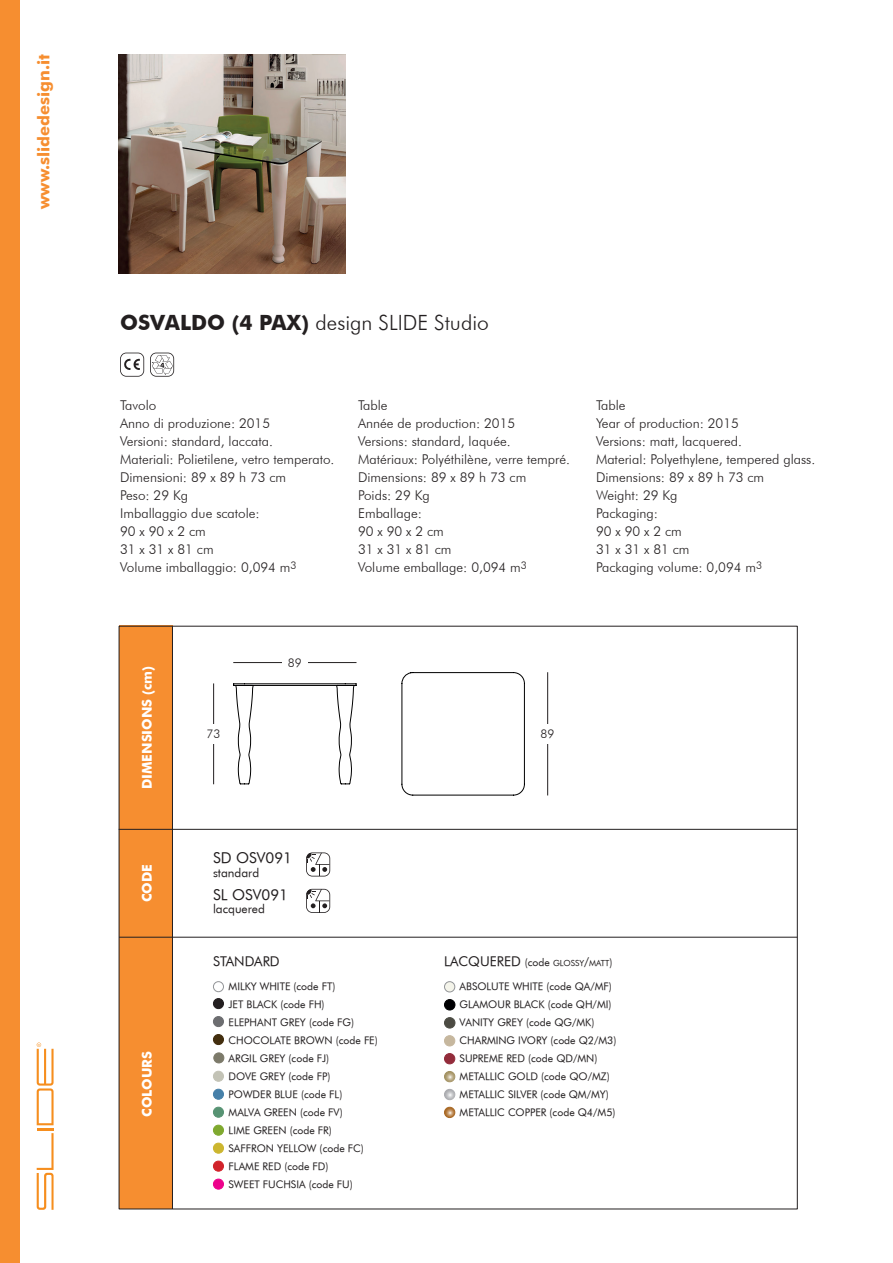
<style>
.page{position:relative;width:893px;height:1263px;background:#fff}
.page>*{position:absolute;margin:0;border:0;box-sizing:border-box;transform-origin:0 0}
.t1{font:300 21px "Futura BT";color:#231f20}
.t2{font:700 16.5px "Futura BT";color:#f68e30}
.t3{font:15px "Futura Book BT";color:#231f20}
.t4{font:300 13.5px/18px "Futura BT";color:#231f20}
.t5{font:700 13.5px "Futura BT";color:#fff}
.t6{font:13.5px "Futura Book BT";color:#231f20}
.t7{font:12px "Futura Book BT";color:#231f20}
.t8{font:300 12px "Futura BT";color:#231f20}
.t9{font:10.5px/18px "Futura Book BT";color:#231f20}
.t10{font:8.4px "Futura Book BT";color:#231f20}
.s1{font-weight:700}
.s2{font-size:13.5px}
.s3{font-size:10.5px}
.s4{font-size:12px}
</style>
<div class="page">
<div style="left:0;top:0;width:20px;height:1263px;background:#f68e30"></div>
<div style="left:119px;top:626px;width:53px;height:583px;background:#f68e30"></div>
<hr style="left:119px;top:829px;width:678px;height:1px;background:#231f20">
<hr style="left:172px;top:626px;width:1px;height:583px;background:#231f20">
<hr style="left:119px;top:937px;width:678px;height:1px;background:#231f20">
<svg style="left:306px;top:852px;width:24px;height:24px"></svg>
<svg style="left:306px;top:889px;width:24px;height:24px"></svg>
<svg style="left:37px;top:1042px;width:17px;height:168px"></svg>
<div style="left:444px;top:982px;width:11px;height:10px;background:#f4f4ea;border-radius:50%"></div>
<div style="left:444px;top:981px;width:11px;height:11px;border:1px solid #939598;border-radius:50%"></div>
<div style="left:444px;top:1017px;width:11px;height:11px;background:#4c4b43;border-radius:50%"></div>
<div style="left:444px;top:1017px;width:11px;height:11px;border:1px solid #4c4c44;border-radius:50%"></div>
<div style="left:444px;top:1036px;width:11px;height:10px;background:#c6b79e;border-radius:50%"></div>
<div style="left:444px;top:1035px;width:11px;height:11px;border:1px solid #c6b79e;border-radius:50%"></div>
<div style="left:444px;top:1053px;width:11px;height:11px;background:#932c3b;border-radius:50%"></div>
<div style="left:444px;top:1053px;width:11px;height:11px;border:1px solid #932c3b;border-radius:50%"></div>
<svg style="left:444px;top:1071px;width:11px;height:11px"></svg>
<div style="left:444px;top:1071px;width:11px;height:11px;border:1px solid #fff;border-radius:50%"></div>
<svg style="left:444px;top:1089px;width:11px;height:11px"></svg>
<div style="left:444px;top:1089px;width:11px;height:11px;border:1px solid #fff;border-radius:50%"></div>
<svg style="left:444px;top:1107px;width:11px;height:10px"></svg>
<div style="left:444px;top:1107px;width:11px;height:11px;border:1px solid #a86824;border-radius:50%"></div>
<div style="left:444px;top:999px;width:11px;height:11px;background:#000002;border-radius:50%"></div>
<div style="left:444px;top:999px;width:11px;height:11px;border:1px solid #000002;border-radius:50%"></div>
<div style="left:213px;top:1107px;width:10px;height:10px;background:#579373;border-radius:50%"></div>
<div style="left:213px;top:1107px;width:11px;height:10px;border:1px solid #579373;border-radius:50%"></div>
<div style="left:213px;top:1161px;width:10px;height:10px;background:#d1232a;border-radius:50%"></div>
<div style="left:213px;top:1161px;width:11px;height:10px;border:1px solid #d1232a;border-radius:50%"></div>
<div style="left:213px;top:981px;width:11px;height:11px;border:1px solid #939598;border-radius:50%"></div>
<div style="left:213px;top:998px;width:10px;height:10px;background:#231f20;border-radius:50%"></div>
<div style="left:213px;top:998px;width:11px;height:11px;border:1px solid #231f20;border-radius:50%"></div>
<div style="left:213px;top:1016px;width:10px;height:10px;background:#6c6d70;border-radius:50%"></div>
<div style="left:213px;top:1016px;width:11px;height:11px;border:1px solid #6c6d70;border-radius:50%"></div>
<div style="left:213px;top:1034px;width:10px;height:10px;background:#432e0e;border-radius:50%"></div>
<div style="left:213px;top:1034px;width:11px;height:11px;border:1px solid #432e0e;border-radius:50%"></div>
<div style="left:214px;top:1053px;width:10px;height:10px;background:#7c7a6a;border-radius:50%"></div>
<div style="left:213px;top:1052px;width:11px;height:11px;border:1px solid #7c7a6a;border-radius:50%"></div>
<div style="left:213px;top:1071px;width:10px;height:10px;background:#c3c3b6;border-radius:50%"></div>
<div style="left:213px;top:1071px;width:11px;height:11px;border:1px solid #c3c3b6;border-radius:50%"></div>
<div style="left:213px;top:1089px;width:10px;height:10px;background:#4680a9;border-radius:50%"></div>
<div style="left:213px;top:1089px;width:11px;height:11px;border:1px solid #4680a9;border-radius:50%"></div>
<div style="left:213px;top:1143px;width:10px;height:10px;background:#ccb62f;border-radius:50%"></div>
<div style="left:213px;top:1143px;width:11px;height:10px;border:1px solid #ccb62f;border-radius:50%"></div>
<div style="left:213px;top:1125px;width:10px;height:10px;background:#7fa92f;border-radius:50%"></div>
<div style="left:213px;top:1125px;width:11px;height:10px;border:1px solid #7fa92f;border-radius:50%"></div>
<div style="left:213px;top:1179px;width:10px;height:10px;background:#ed028c;border-radius:50%"></div>
<div style="left:213px;top:1179px;width:11px;height:10px;border:1px solid #ed028c;border-radius:50%"></div>
<svg style="left:120px;top:353px;width:24px;height:24px"></svg>
<svg style="left:150px;top:353px;width:24px;height:24px"></svg>
<svg style="left:401px;top:672px;width:124px;height:124px"></svg>
<svg style="left:233px;top:662px;width:124px;height:123px"></svg>
<hr style="left:213px;top:683px;width:1px;height:101px;background:#231f20">
<div style="left:201px;top:725px;width:25px;height:19px;background:#fff"></div>
<hr style="left:233px;top:662px;width:123px;height:1px;background:#231f20">
<div style="left:282px;top:653px;width:26px;height:19px;background:#fff"></div>
<hr style="left:547px;top:672px;width:1px;height:123px;background:#231f20">
<div style="left:535px;top:724px;width:25px;height:19px;background:#fff"></div>
<img style="left:119px;top:54px;width:227px;height:219px">
<p class="t2" style="left:34px;top:209px;width:156px;rotate:-90deg">www.slidedesign.it</p>
<h1 class="t1" style="left:120px;top:310px;width:370px"><span class="s1">OSVALDO (4 PAX)</span> design SLIDE Studio</h1>
<p class="t4" style="left:120px;top:396px;width:216px">Tavolo<br>Anno di produzione: 2015<br>Versioni: standard, laccata.<br>Materiali: Polietilene, vetro temperato.<br>Dimensioni: 89 x 89 h 73 cm<br>Peso: 29 Kg<br>Imballaggio due scatole:<br>90 x 90 x 2 cm<br>31 x 31 x 81 cm<br>Volume imballaggio: 0,094 m<sup>3</sup></p>
<p class="t4" style="left:358px;top:396px;width:213px">Table<br>Année de production: 2015<br>Versions: standard, laquée.<br>Matériaux: Polyéthilène, verre tempré.<br>Dimensions: 89 x 89 h 73 cm<br>Poids: 29 Kg<br>Emballage:<br>90 x 90 x 2 cm<br>31 x 31 x 81 cm<br>Volume emballage: 0,094 m<sup>3</sup></p>
<p class="t4" style="left:596px;top:396px;width:221px">Table<br>Year of production: 2015<br>Versions: matt, lacquered.<br>Material: Polyethylene, tempered glass.<br>Dimensions: 89 x 89 h 73 cm<br>Weight: 29 Kg<br>Packaging:<br>90 x 90 x 2 cm<br>31 x 31 x 81 cm<br>Packaging volume: 0,094 m<sup>3</sup></p>
<p class="t5" style="left:139px;top:789px;width:125px;rotate:-90deg">DIMENSIONS (cm)</p>
<p class="t5" style="left:139px;top:902px;width:40px;rotate:-90deg">CODE</p>
<p class="t5" style="left:139px;top:1117px;width:67px;rotate:-90deg">COLOURS</p>
<p class="t8" style="left:207px;top:727px;width:15px">73</p>
<p class="t8" style="left:288px;top:655px;width:15px">89</p>
<p class="t3" style="left:213px;top:849px;width:81px">SD OSV091</p>
<p class="t7" style="left:213px;top:865px;width:48px">standard</p>
<p class="t3" style="left:213px;top:885px;width:76px">SL OSV091</p>
<p class="t7" style="left:213px;top:902px;width:53px">lacquered</p>
<p class="t6" style="left:213px;top:953px;width:68px">STANDARD</p>
<p class="t9" style="left:229px;top:977px;width:151px">MILKY WHITE (code FT)<br>JET BLACK (code FH)<br>ELEPHANT GREY (code FG)<br>CHOCOLATE BROWN (code FE)<br>ARGIL GREY (code FJ)<br>DOVE GREY (code FP)<br>POWDER BLUE (code FL)<br>MALVA GREEN (code FV)<br>LIME GREEN (code FR)<br>SAFFRON YELLOW (code FC)<br>FLAME RED (code FD)<br>SWEET FUCHSIA (code FU)</p>
<p class="t8" style="left:541px;top:726px;width:15px">89</p>
<p class="t10" style="left:444px;top:958px;width:170px"><span class="s2">LACQUERED</span> <span class="s3">(code</span> GLOSSY<span class="s4">/</span>MATT<span class="s3">)</span></p>
<p class="t9" style="left:460px;top:977px;width:158px">ABSOLUTE WHITE (code QA/MF)<br>GLAMOUR BLACK (code QH/MI)<br>VANITY GREY (code QG/MK)<br>CHARMING IVORY (code Q2/M3)<br>SUPREME RED (code QD/MN)<br>METALLIC GOLD (code QO/MZ)<br>METALLIC SILVER (code QM/MY)<br>METALLIC COPPER (code Q4/M5)</p>
</div>
